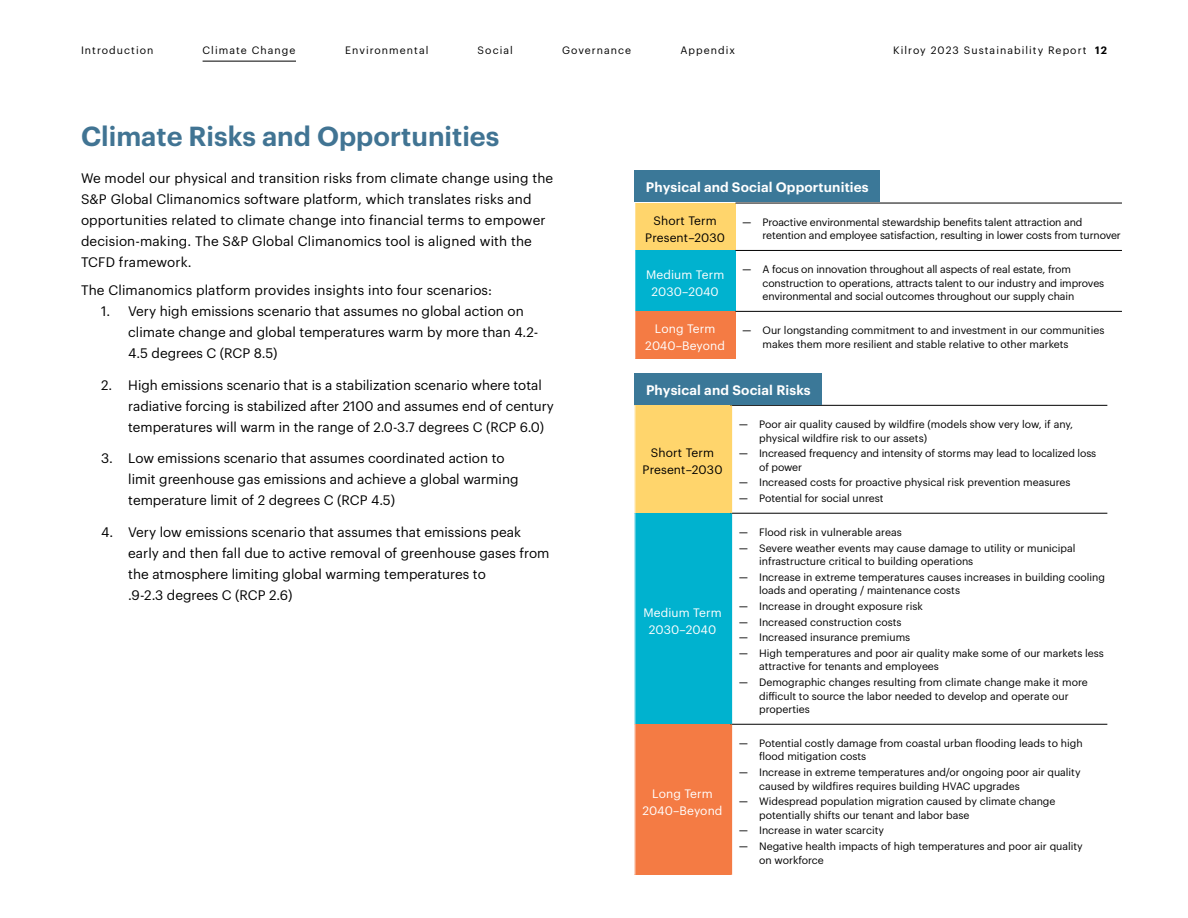
<style>
.page{position:relative;width:1188px;height:918px;background:#fff}
.page>*{position:absolute;margin:0;border:0;box-sizing:border-box;transform-origin:0 0}
.t1{font:600 27px "Graphik";color:#417493}
.t2{font:13.5px/21px "Graphik";color:#000}
.t3{font:600 13.5px "Graphik";letter-spacing:.01em;color:#fff}
.t4{font:12px/17.2px "Graphik";letter-spacing:.01em;color:#fff;text-align:center}
.t5{font:12px/17.2px "Graphik";letter-spacing:.01em;color:#000;text-align:center}
.t6{font:10.5px/13.5px "Graphik";color:#000}
.t7{font:10.5px "Graphik";letter-spacing:.1em;color:#000}
.s1{font-weight:600}
.s2{font-family:"Gotham"}
</style>
<div class="page">
<div style="left:635px;top:405px;width:96px;height:108px;background:#ffd56c"></div>
<div style="left:635px;top:513px;width:96px;height:211px;background:#00b2cf"></div>
<div style="left:635px;top:724px;width:96px;height:151px;background:#f47b44"></div>
<hr style="left:730px;top:513px;width:377px;height:1px;background:#000">
<hr style="left:730px;top:724px;width:377px;height:1px;background:#000">
<hr style="left:730px;top:405px;width:377px;height:1px;background:#000">
<hr style="left:730px;top:405px;width:2px;height:108px;background:#ffd56c">
<hr style="left:635px;top:405px;width:1px;height:108px;background:#fff">
<hr style="left:635px;top:513px;width:1px;height:211px;background:#fff">
<hr style="left:635px;top:724px;width:1px;height:151px;background:#fff">
<hr style="left:730px;top:513px;width:2px;height:211px;background:#00b2cf">
<hr style="left:730px;top:724px;width:2px;height:151px;background:#f47b44">
<div style="left:635px;top:374px;width:187px;height:31px;background:#3b7898"></div>
<div style="left:635px;top:203px;width:100px;height:47px;background:#ffd56c"></div>
<div style="left:635px;top:250px;width:100px;height:61px;background:#00b2cf"></div>
<div style="left:635px;top:311px;width:100px;height:48px;background:#f47b44"></div>
<hr style="left:735px;top:250px;width:387px;height:1px;background:#000">
<hr style="left:735px;top:311px;width:387px;height:1px;background:#000">
<hr style="left:735px;top:203px;width:387px;height:1px;background:#000">
<hr style="left:635px;top:203px;width:1px;height:47px;background:#fff">
<hr style="left:635px;top:250px;width:1px;height:61px;background:#fff">
<hr style="left:635px;top:311px;width:1px;height:48px;background:#fff">
<div style="left:635px;top:171px;width:245px;height:31px;background:#3b7898"></div>
<hr style="left:203px;top:61px;width:93px;height:1px;background:#000">
<p class="t7" style="left:81px;top:42px;width:74px">Introduction</p>
<p class="t7" style="left:203px;top:42px;width:94px">Climate Change</p>
<p class="t7" style="left:345px;top:42px;width:85px">Environmental</p>
<p class="t6" style="left:478px;top:43px;width:37px">Social</p>
<p class="t7" style="left:562px;top:42px;width:71px">Governance</p>
<p class="t7" style="left:680px;top:42px;width:56px">Appendix</p>
<p class="t7" style="left:893px;top:42px;width:215px">Kilroy 2023 Sustainability Report <span class="s1">12</span></p>
<h1 class="t1" style="left:81px;top:115px;width:420px">Climate Risks and Opportunities</h1>
<p class="t2" style="left:81px;top:167px;width:474px">We model our physical and transition risks from climate change using the S&amp;P Global Climanomics software platform, which translates risks and opportunities related to climate change into financial terms to empower decision-making. The S&amp;P Global Climanomics tool is aligned with the TCFD framework.</p>
<p class="t2" style="left:81px;top:278px;width:413px">The Climanomics platform provides insights into four scenarios:</p>
<p class="t2" style="left:128px;top:299px;width:412px;text-indent:-27px">1. Very high emissions scenario that assumes no global action on climate change and global temperatures warm by more than 4.2-<br>4.5 degrees C (RCP 8.5)</p>
<p class="t2" style="left:128px;top:373px;width:427px;text-indent:-27px">2. High emissions scenario that is a stabilization scenario where total radiative forcing is stabilized after 2100 and assumes end of century temperatures will warm in the range of 2.0-3.7 degrees C (RCP 6.0)</p>
<p class="t2" style="left:128px;top:447px;width:392px;text-indent:-27px">3. Low emissions scenario that assumes coordinated action to limit greenhouse gas emissions and achieve a global warming temperature limit of 2 degrees C (RCP 4.5)</p>
<p class="t2" style="left:128px;top:521px;width:423px;text-indent:-27px">4. Very low emissions scenario that assumes that emissions peak early and then fall due to active removal of greenhouse gases from the atmosphere limiting global warming temperatures to<br>.9-2.3 degrees C (RCP 2.6)</p>
<p class="t3" style="left:646px;top:177px;width:224px">Physical and Social Opportunities</p>
<p class="t5" style="left:645px;top:211px;width:81px">Short Term<br>Present–2030</p>
<p class="t6" style="left:763px;top:214px;width:360px;text-indent:-20px"><span class="s2">—</span> Proactive environmental stewardship benefits talent attraction and retention and employee satisfaction, resulting in lower costs from turnover</p>
<p class="t4" style="left:646px;top:265px;width:80px">Medium Term<br>2030–2040</p>
<p class="t6" style="left:763px;top:262px;width:343px;text-indent:-20px"><span class="s2">—</span> A focus on innovation throughout all aspects of real estate, from construction to operations, attracts talent to our industry and improves environmental and social outcomes throughout our supply chain</p>
<p class="t4" style="left:645px;top:319px;width:81px">Long Term<br>2040–Beyond</p>
<p class="t6" style="left:763px;top:323px;width:343px;text-indent:-20px"><span class="s2">—</span> Our longstanding commitment to and investment in our communities makes them more resilient and stable relative to other markets</p>
<p class="t3" style="left:646px;top:380px;width:166px">Physical and Social Risks</p>
<p class="t5" style="left:643px;top:443px;width:81px">Short Term<br>Present–2030</p>
<p class="t4" style="left:643px;top:603px;width:80px">Medium Term<br>2030–2040</p>
<p class="t4" style="left:643px;top:784px;width:81px">Long Term<br>2040–Beyond</p>
<p class="t6" style="left:759px;top:417px;width:316px;text-indent:-20px"><span class="s2">—</span> Poor air quality caused by wildfire (models show very low, if any, physical wildfire risk to our assets)</p>
<p class="t6" style="left:759px;top:446px;width:339px;text-indent:-20px"><span class="s2">—</span> Increased frequency and intensity of storms may lead to localized loss of power</p>
<p class="t6" style="left:739px;top:475px;width:333px"><span class="s2">—</span> Increased costs for proactive physical risk prevention measures</p>
<p class="t6" style="left:739px;top:491px;width:146px"><span class="s2">—</span> Potential for social unrest</p>
<p class="t6" style="left:739px;top:525px;width:164px"><span class="s2">—</span> Flood risk in vulnerable areas</p>
<p class="t6" style="left:759px;top:540px;width:318px;text-indent:-20px"><span class="s2">—</span> Severe weather events may cause damage to utility or municipal infrastructure critical to building operations</p>
<p class="t6" style="left:759px;top:569px;width:348px;text-indent:-20px"><span class="s2">—</span> Increase in extreme temperatures causes increases in building cooling loads and operating / maintenance costs</p>
<p class="t6" style="left:739px;top:599px;width:185px"><span class="s2">—</span> Increase in drought exposure risk</p>
<p class="t6" style="left:739px;top:614px;width:164px"><span class="s2">—</span> Increased construction costs</p>
<p class="t6" style="left:739px;top:630px;width:173px"><span class="s2">—</span> Increased insurance premiums</p>
<p class="t6" style="left:759px;top:645px;width:346px;text-indent:-20px"><span class="s2">—</span> High temperatures and poor air quality make some of our markets less attractive for tenants and employees</p>
<p class="t6" style="left:759px;top:675px;width:330px;text-indent:-20px"><span class="s2">—</span> Demographic changes resulting from climate change make it more difficult to source the labor needed to develop and operate our properties</p>
<p class="t6" style="left:759px;top:736px;width:325px;text-indent:-20px"><span class="s2">—</span> Potential costly damage from coastal urban flooding leads to high flood mitigation costs</p>
<p class="t6" style="left:759px;top:765px;width:323px;text-indent:-20px"><span class="s2">—</span> Increase in extreme temperatures and/or ongoing poor air quality caused by wildfires requires building HVAC upgrades</p>
<p class="t6" style="left:759px;top:794px;width:298px;text-indent:-20px"><span class="s2">—</span> Widespread population migration caused by climate change potentially shifts our tenant and labor base</p>
<p class="t6" style="left:739px;top:823px;width:147px"><span class="s2">—</span> Increase in water scarcity</p>
<p class="t6" style="left:759px;top:839px;width:325px;text-indent:-20px"><span class="s2">—</span> Negative health impacts of high temperatures and poor air quality on workforce</p>
</div>
